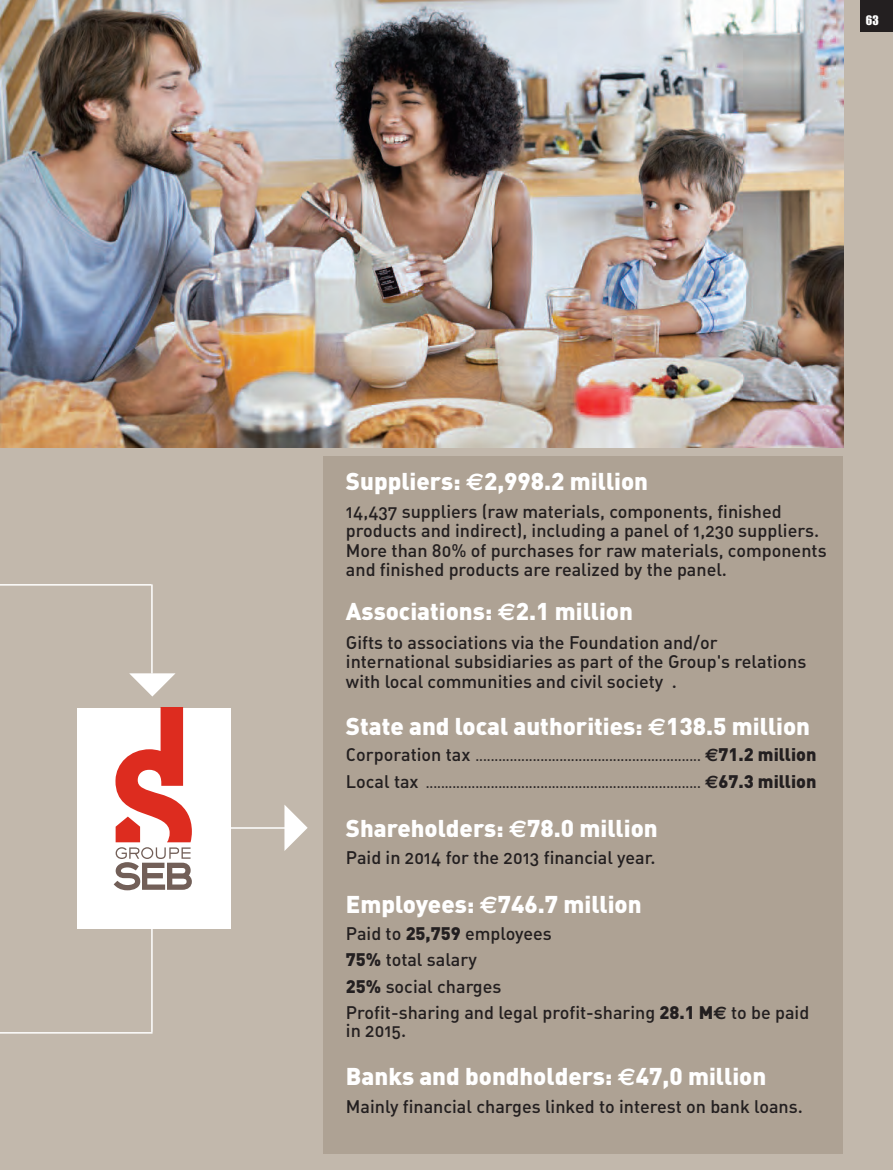
<style>
.page{position:relative;width:893px;height:1170px;background:#fff}
.page>*{position:absolute;margin:0;border:0;box-sizing:border-box;transform-origin:0 0}
.t1{font:900 24px "DIN";color:#fff}
.t2{font:18px/19.5px "DIN Medium Alternate";color:#231f20}
.t3{font:13.5px/26.5px "DIN Medium Alternate";color:#231f20}
.t4{font:12px "Impact";color:#fff}
.s1{font-family:"Euro Sans";font-weight:700}
.s2{font-size:18px}
.s3{font-family:"Euro Sans";font-weight:700;font-size:18px}
.s4{font-family:"DIN";font-weight:900;font-size:18px}
.s5{font-family:"DIN";font-weight:900}
</style>
<div class="page">
<div style="left:0;top:0;width:893px;height:1169px;background:#c2b8ac"></div>
<img style="left:0;top:0;width:843px;height:447px">
<hr style="left:0;top:584px;width:151px;height:1px;background:#fff">
<svg style="left:129px;top:673px;width:47px;height:23px"></svg>
<hr style="left:0;top:1031px;width:153px;height:2px;background:#fff">
<hr style="left:151px;top:782px;width:2px;height:249px;background:#fff">
<hr style="left:151px;top:584px;width:2px;height:89px;background:#fff">
<div style="left:77px;top:707px;width:154px;height:221px;background:#fff"></div>
<svg style="left:114px;top:707px;width:78px;height:183px"></svg>
<div style="left:323px;top:456px;width:520px;height:697px;background:#aea294"></div>
<hr style="left:197px;top:827px;width:93px;height:1px;background:#fff">
<svg style="left:284px;top:805px;width:24px;height:45px"></svg>
<div style="left:860px;top:0;width:33px;height:32px;background:#231f20"></div>
<p class="t4" style="left:866px;top:13px;width:14px">63</p>
<h1 class="t1" style="left:346px;top:472px;width:304px">Suppliers: <span class="s1">€</span>2,998.2 million</h1>
<p class="t2" style="left:346px;top:503px;width:482px">14,437 suppliers (raw materials, components, finished products and indirect), including a panel of 1,230 suppliers.<br>More than 80% of purchases for raw materials, components and finished products are realized by the panel.</p>
<h1 class="t1" style="left:346px;top:603px;width:289px">Associations: <span class="s1">€</span>2.1 million</h1>
<p class="t2" style="left:346px;top:634px;width:462px">Gifts to associations via the Foundation and/or international subsidiaries as part of the Group's relations with local communities and civil society .</p>
<h1 class="t1" style="left:346px;top:717px;width:466px">State and local authorities: <span class="s1">€</span>138.5 million</h1>
<p class="t3" style="left:346px;top:744px;width:472px"><span class="s2">Corporation tax</span> ........................................................... <span class="s3">€</span><span class="s4">71.2 million<br></span><span class="s2">Local tax</span> ........................................................................ <span class="s3">€</span><span class="s4">67.3 million</span></p>
<h1 class="t1" style="left:346px;top:820px;width:313px">Shareholders: <span class="s1">€</span>78.0 million</h1>
<p class="t2" style="left:346px;top:849px;width:311px">Paid in 2014 for the 2013 financial year.</p>
<h1 class="t1" style="left:346px;top:895px;width:297px">Employees: <span class="s1">€</span>746.7 million</h1>
<p class="t2" style="left:346px;top:921px;width:465px;line-height:26.5px">Paid to <span class="s5">25,759</span> employees<br><span class="s5">75%</span> total salary<br><span class="s5">25%</span> social charges<br>Profit-sharing and legal profit-sharing <span class="s5">28.1 M</span><span class="s1">€</span> to be paid</p>
<p class="t2" style="left:346px;top:1022px;width:62px">in 2015.</p>
<h1 class="t1" style="left:346px;top:1067px;width:422px">Banks and bondholders: <span class="s1">€</span>47,0 million</h1>
<p class="t2" style="left:346px;top:1098px;width:458px">Mainly financial charges linked to interest on bank loans.</p>
</div>
